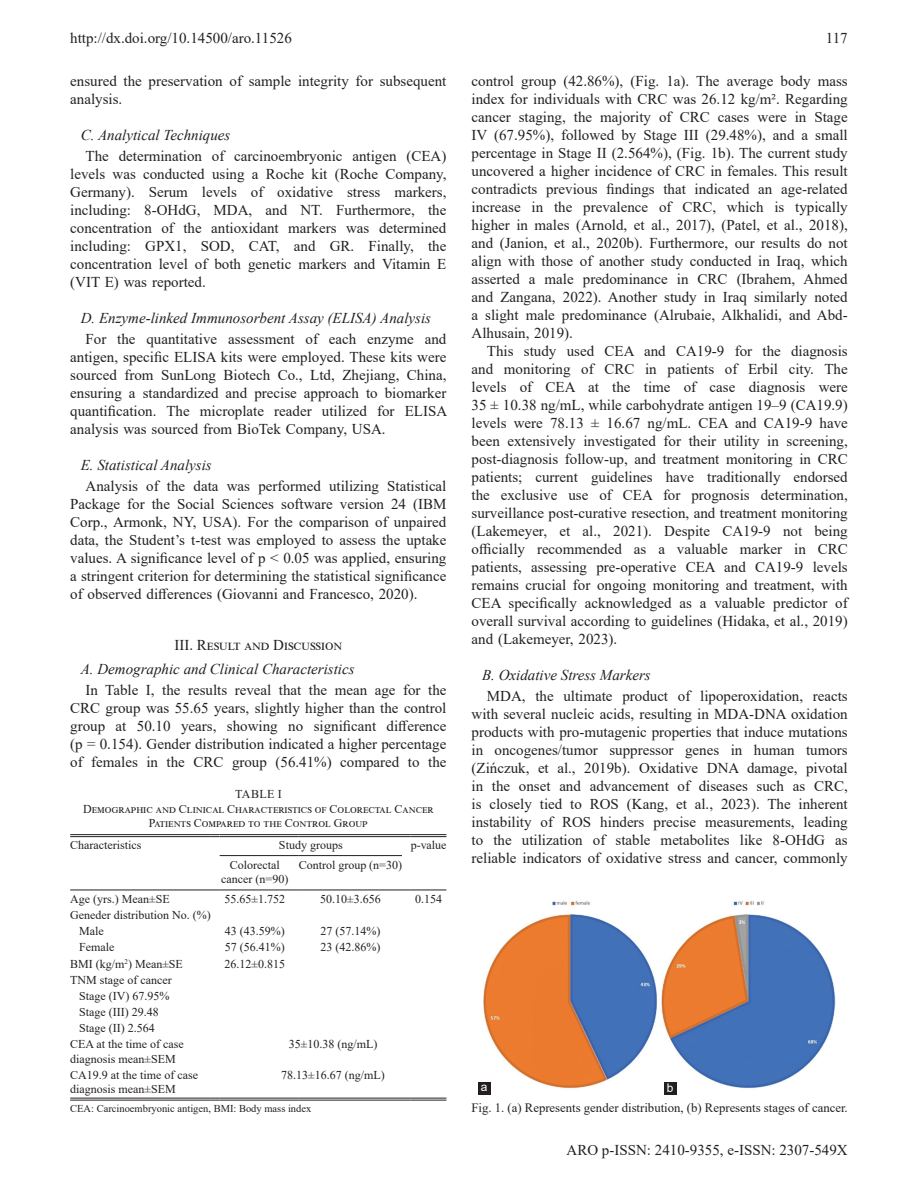
<style>
.page{position:relative;width:918px;height:1188px;background:#fff}
.page>*{position:absolute;margin:0;border:0;box-sizing:border-box;transform-origin:0 0}
.TX{font:15px/18px "Times New Roman";color:#231f20;text-align:justify}
.H2_No_AboveSapce{font:italic 15px "Times New Roman";color:#231f20}
.FGC{font:12.75px "Times New Roman";color:#231f20}
.TB{font:12px/14.4px "Times New Roman";color:#231f20}
.TT{font:12px/14.4px "Times New Roman";letter-spacing:.065em;color:#231f20;text-align:center}
.TCH{font:12px/14.4px "Times New Roman";color:#231f20;text-align:center}
.TBL{font:12px/14.4px "Times New Roman";color:#231f20}
.LABEL{font:12px "Arial";color:#fff}
.TFN{font:10.5px "Times New Roman";color:#231f20}
</style>
<div class="page">
<hr style="left:70px;top:1098px;width:141px;height:1px;background:#231f20">
<hr style="left:70px;top:1100px;width:141px;height:1px;background:#231f20">
<svg style="left:211px;top:1098px;width:9px;height:3px"></svg>
<hr style="left:220px;top:1098px;width:70px;height:1px;background:#231f20">
<hr style="left:220px;top:1100px;width:70px;height:1px;background:#231f20">
<svg style="left:290px;top:1098px;width:9px;height:3px"></svg>
<hr style="left:299px;top:1098px;width:103px;height:1px;background:#231f20">
<hr style="left:299px;top:1100px;width:103px;height:1px;background:#231f20">
<svg style="left:402px;top:1098px;width:9px;height:3px"></svg>
<hr style="left:411px;top:1098px;width:35px;height:1px;background:#231f20">
<hr style="left:411px;top:1100px;width:35px;height:1px;background:#231f20">
<hr style="left:70px;top:834px;width:141px;height:1px;background:#231f20">
<hr style="left:70px;top:836px;width:141px;height:1px;background:#231f20">
<svg style="left:211px;top:834px;width:9px;height:3px"></svg>
<hr style="left:220px;top:834px;width:70px;height:1px;background:#231f20">
<hr style="left:220px;top:836px;width:70px;height:1px;background:#231f20">
<svg style="left:290px;top:834px;width:9px;height:3px"></svg>
<hr style="left:299px;top:834px;width:103px;height:1px;background:#231f20">
<hr style="left:299px;top:836px;width:103px;height:1px;background:#231f20">
<hr style="left:411px;top:834px;width:35px;height:1px;background:#231f20">
<hr style="left:411px;top:836px;width:35px;height:1px;background:#231f20">
<hr style="left:70px;top:890px;width:141px;height:1px;background:#231f20">
<hr style="left:220px;top:890px;width:70px;height:1px;background:#231f20">
<hr style="left:299px;top:890px;width:103px;height:1px;background:#231f20">
<hr style="left:411px;top:890px;width:35px;height:1px;background:#231f20">
<svg style="left:402px;top:834px;width:9px;height:3px"></svg>
<hr style="left:220px;top:855px;width:70px;height:1px;background:#231f20">
<hr style="left:299px;top:855px;width:103px;height:1px;background:#231f20">
<img style="left:483px;top:900px;width:353px;height:195px">
<div style="left:664px;top:1082px;width:12px;height:13px;background:#231f20"></div>
<div style="left:478px;top:1082px;width:13px;height:13px;background:#231f20"></div>
<p class="TX" style="left:70px;top:28px;width:223px">http://dx.doi.org/10.14500/aro.11526</p>
<p class="TX" style="left:826px;top:28px;width:23px">117</p>
<p class="TX" style="left:70px;top:72px;width:378px">ensured the preservation of sample integrity for subsequent analysis.</p>
<h2 class="H2_No_AboveSapce" style="left:81px;top:125px;width:151px">C. Analytical Techniques</h2>
<p class="TX" style="left:70px;top:147px;width:378px;text-indent:15px">The determination of carcinoembryonic antigen (CEA) levels was conducted using a Roche kit (Roche Company, Germany). Serum levels of oxidative stress markers, including: 8-OHdG, MDA, and NT. Furthermore, the concentration of the antioxidant markers was determined including: GPX1, SOD, CAT, and GR. Finally, the concentration level of both genetic markers and Vitamin E (VIT E) was reported.</p>
<h2 class="H2_No_AboveSapce" style="left:81px;top:308px;width:352px">D. Enzyme-linked Immunosorbent Assay (ELISA) Analysis</h2>
<p class="TX" style="left:70px;top:330px;width:379px;text-indent:15px">For the quantitative assessment of each enzyme and antigen, specific ELISA kits were employed. These kits were sourced from SunLong Biotech Co., Ltd, Zhejiang, China, ensuring a standardized and precise approach to biomarker quantification. The microplate reader utilized for ELISA analysis was sourced from BioTek Company, USA.</p>
<h2 class="H2_No_AboveSapce" style="left:81px;top:455px;width:132px">E. Statistical Analysis</h2>
<p class="TX" style="left:70px;top:477px;width:378px;text-indent:15px">Analysis of the data was performed utilizing Statistical Package for the Social Sciences software version 24 (IBM Corp., Armonk, NY, USA). For the comparison of unpaired data, the Student’s t-test was employed to assess the uptake values. A significance level of p &lt; 0.05 was applied, ensuring a stringent criterion for determining the statistical significance of observed differences (Giovanni and Francesco, 2020).</p>
<h1 class="TX" style="left:174px;top:636px;width:168px">III. Result and Discussion</h1>
<p class="H2_No_AboveSapce" style="left:81px;top:659px;width:275px">A. Demographic and Clinical Characteristics</p>
<p class="TX" style="left:70px;top:681px;width:378px;text-indent:15px">In Table I, the results reveal that the mean age for the CRC group was 55.65 years, slightly higher than the control group at 50.10 years, showing no significant difference (p = 0.154). Gender distribution indicated a higher percentage of females in the CRC group (56.41%) compared to the</p>
<p class="TX" style="left:472px;top:72px;width:378px">control group (42.86%), (Fig. 1a). The average body mass index for individuals with CRC was 26.12 kg/m². Regarding cancer staging, the majority of CRC cases were in Stage IV (67.95%), followed by Stage III (29.48%), and a small percentage in Stage II (2.564%), (Fig. 1b). The current study uncovered a higher incidence of CRC in females. This result contradicts previous findings that indicated an age-related increase in the prevalence of CRC, which is typically higher in males (Arnold, et al., 2017), (Patel, et al., 2018), and (Janion, et al., 2020b). Furthermore, our results do not align with those of another study conducted in Iraq, which asserted a male predominance in CRC (Ibrahem, Ahmed and Zangana, 2022). Another study in Iraq similarly noted a slight male predominance (Alrubaie, Alkhalidi, and Abd-Alhusain, 2019).</p>
<p class="TX" style="left:472px;top:342px;width:378px;text-indent:15px">This study used CEA and CA19-9 for the diagnosis and monitoring of CRC in patients of Erbil city. The levels of CEA at the time of case diagnosis were 35 ± 10.38 ng/mL, while carbohydrate antigen 19–9 (CA19.9) levels were 78.13 ± 16.67 ng/mL. CEA and CA19-9 have been extensively investigated for their utility in screening, post-diagnosis follow-up, and treatment monitoring in CRC patients; current guidelines have traditionally endorsed the exclusive use of CEA for prognosis determination, surveillance post-curative resection, and treatment monitoring (Lakemeyer, et al., 2021). Despite CA19-9 not being officially recommended as a valuable marker in CRC patients, assessing pre-operative CEA and CA19-9 levels remains crucial for ongoing monitoring and treatment, with CEA specifically acknowledged as a valuable predictor of overall survival according to guidelines (Hidaka, et al., 2019) and (Lakemeyer, 2023).</p>
<h2 class="H2_No_AboveSapce" style="left:482px;top:665px;width:170px">B. Oxidative Stress Markers</h2>
<p class="TX" style="left:472px;top:687px;width:378px;text-indent:15px">MDA, the ultimate product of lipoperoxidation, reacts with several nucleic acids, resulting in MDA-DNA oxidation products with pro-mutagenic properties that induce mutations in oncogenes/tumor suppressor genes in human tumors (Zińczuk, et al., 2019b). Oxidative DNA damage, pivotal in the onset and advancement of diseases such as CRC, is closely tied to ROS (Kang, et al., 2023). The inherent instability of ROS hinders precise measurements, leading to the utilization of stable metabolites like 8-OHdG as reliable indicators of oxidative stress and cancer, commonly</p>
<p class="TT" style="left:235px;top:787px;width:48px">TABLE I</p>
<p class="TT" style="left:83px;top:801px;width:350px">Demographic and Clinical Characteristics of Colorectal Cancer<br>Patients Compared to the Control Group</p>
<p class="TCH" style="left:70px;top:837px;width:73px">Characteristics</p>
<p class="TCH" style="left:279px;top:837px;width:65px">Study groups</p>
<p class="TCH" style="left:411px;top:837px;width:37px">p‑value</p>
<p class="TCH" style="left:221px;top:857px;width:69px">Colorectal cancer (n=90)</p>
<p class="TCH" style="left:299px;top:857px;width:105px">Control group (n=30)</p>
<p class="TB" style="left:70px;top:891px;width:101px">Age (yrs.) Mean±SE</p>
<p class="TB" style="left:225px;top:891px;width:62px">55.65±1.752</p>
<p class="TB" style="left:320px;top:891px;width:62px">50.10±3.656</p>
<p class="TB" style="left:415px;top:891px;width:28px">0.154</p>
<p class="TB" style="left:70px;top:908px;width:142px">Geneder distribution No. (%)</p>
<p class="TB" style="left:79px;top:924px;width:26px">Male</p>
<p class="TB" style="left:225px;top:924px;width:61px">43 (43.59%)</p>
<p class="TB" style="left:320px;top:924px;width:61px">27 (57.14%)</p>
<p class="TB" style="left:79px;top:940px;width:37px">Female</p>
<p class="TB" style="left:225px;top:940px;width:61px">57 (56.41%)</p>
<p class="TB" style="left:320px;top:940px;width:61px">23 (42.86%)</p>
<p class="TB" style="left:70px;top:956px;width:114px">BMI (kg/m<sup>2</sup>) Mean±SE</p>
<p class="TB" style="left:225px;top:956px;width:62px">26.12±0.815</p>
<p class="TB" style="left:70px;top:972px;width:103px">TNM stage of cancer</p>
<p class="TB" style="left:79px;top:988px;width:92px">Stage (IV) 67.95%</p>
<p class="TB" style="left:79px;top:1004px;width:81px">Stage (III) 29.48</p>
<p class="TB" style="left:79px;top:1020px;width:77px">Stage (II) 2.564</p>
<p class="TB" style="left:70px;top:1037px;width:115px">CEA at the time of case diagnosis mean±SEM</p>
<p class="TB" style="left:289px;top:1037px;width:90px">35±10.38 (ng/mL)</p>
<p class="TBL" style="left:70px;top:1067px;width:129px">CA19.9 at the time of case diagnosis mean±SEM</p>
<p class="TBL" style="left:281px;top:1067px;width:105px">78.13±16.67 (ng/mL)</p>
<p class="TFN" style="left:70px;top:1101px;width:243px">CEA: Carcinoembryonic antigen, BMI: Body mass index</p>
<p class="FGC" style="left:472px;top:1099px;width:378px">Fig. 1. (a) Represents gender distribution, (b) Represents stages of cancer.</p>
<p class="LABEL" style="left:481px;top:1079px;width:8px">a</p>
<p class="LABEL" style="left:667px;top:1080px;width:8px">b</p>
<p class="TX" style="left:567px;top:1141px;width:283px">ARO p-ISSN: 2410-9355, e-ISSN: 2307-549X</p>
</div>
